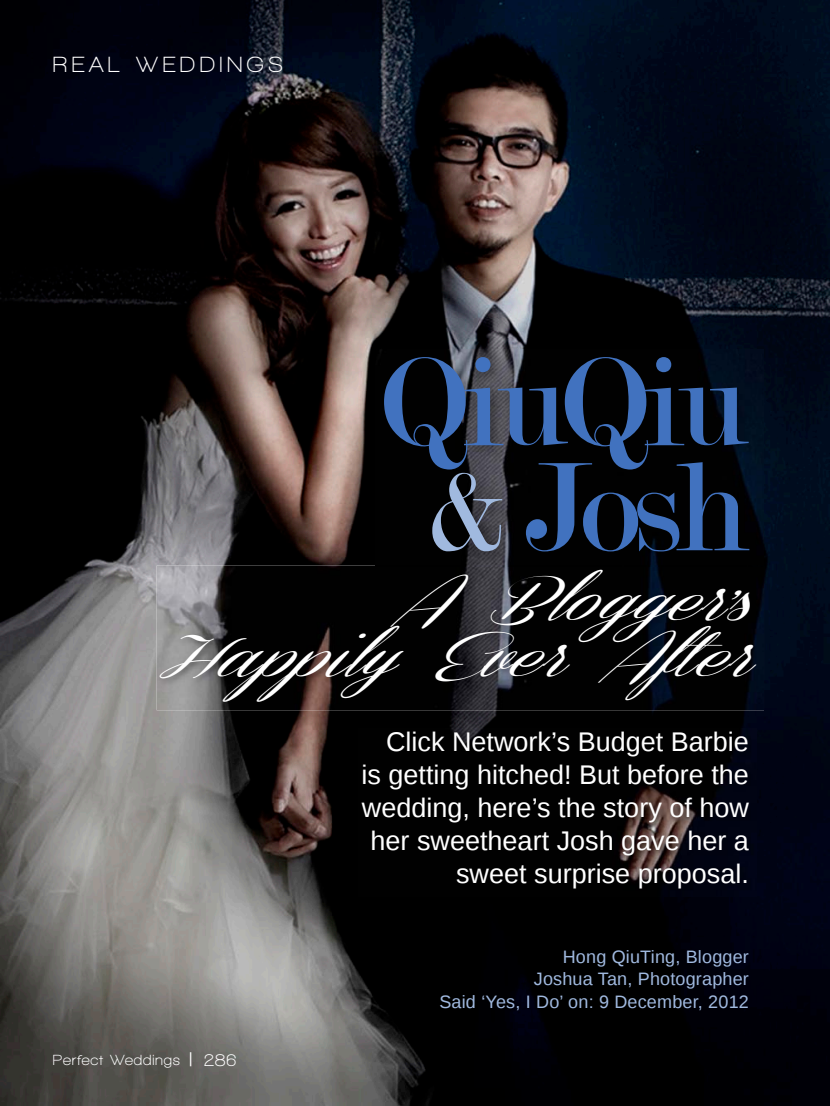
<style>
.page{position:relative;width:830px;height:1106px;background:#fff}
.page>*{position:absolute;margin:0;border:0;box-sizing:border-box;transform-origin:0 0}
.t1{font:135px/105px "Modern";letter-spacing:-.05em;color:#4172bf;text-align:center}
.t2{font:48.6px/56.7px "Coneria Script Slanted Demo";letter-spacing:.025em;color:#fff;text-align:right}
.t3{font:27px/33px "Liberation Sans";color:#fff;text-align:right}
.t4{font:700 22.5px "Walkway";letter-spacing:.2em;color:#fff}
.t5{font:18px/22.5px "Liberation Sans";letter-spacing:.01em;color:#a0b9df;text-align:right}
.t6{font:700 18px "Walkway";color:#fff}
.t7{font:700 15px "Walkway";letter-spacing:.05em;color:#fff}
.s1{font-size:120px;color:#a0b9df}
.s2{font-family:"Liberation Sans";font-weight:400}
</style>
<div class="page">
<img style="left:0;top:0;width:829px;height:1106px">
<img style="left:358px;top:728px;width:398px;height:169px">
<img style="left:157px;top:566px;width:606px;height:144px">
<img style="left:375px;top:349px;width:388px;height:218px">
<p class="t4" style="left:53px;top:52px;width:231px">REAL WEDDINGS</p>
<h1 class="t1" style="left:380px;top:352px;width:370px">QiuQiu <span class="s1">&amp;</span> Josh</h1>
<h2 class="t2" style="left:157px;top:574px;width:593px">A Blogger’s<br>Happi ly Ev e r Afte r</h2>
<p class="t3" style="left:361px;top:727px;width:389px">Click Network’s Budget Barbie is getting hitched! But before the wedding, here’s the story of how her sweetheart Josh gave her a sweet surprise proposal.</p>
<p class="t7" style="left:53px;top:1052px;width:141px">Perfect Weddings <span class="s2">|</span></p>
<p class="t6" style="left:204px;top:1050px;width:34px">286</p>
<p class="t5" style="left:439px;top:946px;width:311px">Hong QiuTing, Blogger<br>Joshua Tan, Photographer<br>Said ‘Yes, I Do’ on: 9 December, 2012</p>
</div>
